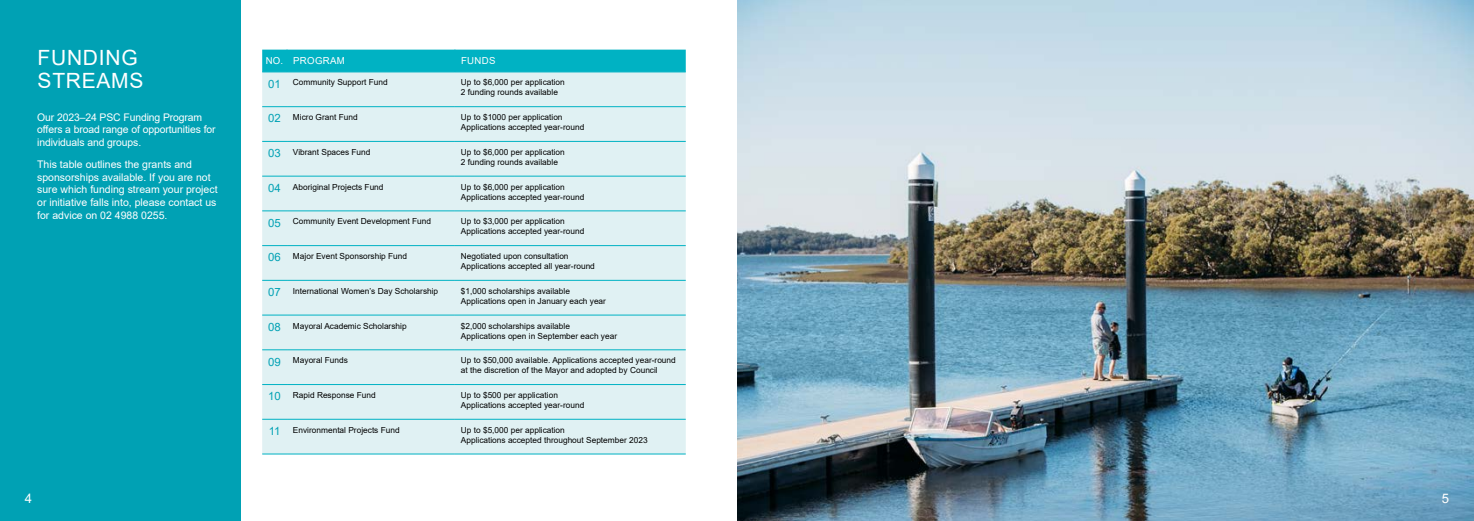
<style>
.page{position:relative;width:1474px;height:521px;background:#fff}
.page>*{position:absolute;margin:0;border:0;box-sizing:border-box;transform-origin:0 0}
.t1{font:21px/22.8px "Arial";letter-spacing:.035em;color:#fff}
.t2{font:13.12px "Arial";color:#fff}
.t3{font:10.5px/12.6px "Arial";color:#fff}
.t4{font:9.62px "Arial";letter-spacing:.035em;color:#fff}
.t5{font:8.31px/10px "Arial";color:#000}
.s1{font-size:11.38px;color:#00a1b4}
</style>
<div class="page">
<img style="left:737px;top:0;width:736px;height:521px">
<div style="left:0;top:0;width:241px;height:521px;background:#00a1b4"></div>
<div style="left:262px;top:73px;width:423px;height:381px;background:#e0f1f3"></div>
<svg style="left:262px;top:106px;width:25px;height:1px"></svg>
<hr style="left:287px;top:106px;width:168px;height:1px;background:#00b2c3">
<hr style="left:455px;top:106px;width:230px;height:1px;background:#00b2c3">
<svg style="left:262px;top:141px;width:25px;height:1px"></svg>
<hr style="left:287px;top:141px;width:168px;height:1px;background:#00b2c3">
<hr style="left:455px;top:141px;width:230px;height:1px;background:#00b2c3">
<svg style="left:262px;top:176px;width:25px;height:1px"></svg>
<hr style="left:287px;top:176px;width:168px;height:1px;background:#00b2c3">
<hr style="left:455px;top:176px;width:230px;height:1px;background:#00b2c3">
<svg style="left:262px;top:210px;width:25px;height:1px"></svg>
<hr style="left:287px;top:210px;width:168px;height:1px;background:#00b2c3">
<hr style="left:455px;top:210px;width:230px;height:1px;background:#00b2c3">
<svg style="left:262px;top:245px;width:25px;height:1px"></svg>
<hr style="left:287px;top:245px;width:168px;height:1px;background:#00b2c3">
<hr style="left:455px;top:245px;width:230px;height:1px;background:#00b2c3">
<svg style="left:262px;top:280px;width:25px;height:1px"></svg>
<hr style="left:287px;top:280px;width:168px;height:1px;background:#00b2c3">
<hr style="left:455px;top:280px;width:230px;height:1px;background:#00b2c3">
<svg style="left:262px;top:315px;width:25px;height:1px"></svg>
<hr style="left:287px;top:315px;width:168px;height:1px;background:#00b2c3">
<hr style="left:455px;top:315px;width:230px;height:1px;background:#00b2c3">
<svg style="left:262px;top:349px;width:25px;height:1px"></svg>
<hr style="left:287px;top:349px;width:168px;height:1px;background:#00b2c3">
<hr style="left:455px;top:349px;width:230px;height:1px;background:#00b2c3">
<svg style="left:262px;top:384px;width:25px;height:1px"></svg>
<hr style="left:287px;top:384px;width:168px;height:1px;background:#00b2c3">
<hr style="left:455px;top:384px;width:230px;height:1px;background:#00b2c3">
<svg style="left:262px;top:419px;width:25px;height:1px"></svg>
<hr style="left:287px;top:419px;width:168px;height:1px;background:#00b2c3">
<hr style="left:455px;top:419px;width:230px;height:1px;background:#00b2c3">
<svg style="left:262px;top:454px;width:25px;height:1px"></svg>
<hr style="left:287px;top:454px;width:168px;height:1px;background:#00b2c3">
<hr style="left:455px;top:454px;width:230px;height:1px;background:#00b2c3">
<svg style="left:262px;top:50px;width:423px;height:23px;background:#05b3c4"></svg>
<h1 class="t1" style="left:38px;top:46px;width:107px">FUNDING<br>STREAMS</h1>
<p class="t3" style="left:37px;top:110px;width:180px">Our 2023–24 PSC Funding Program offers a broad range of opportunities for individuals and groups.</p>
<p class="t3" style="left:37px;top:158px;width:182px">This table outlines the grants and sponsorships available. If you are not sure which funding stream your project or initiative falls into, please contact us for advice on 02 4988 0255.</p>
<p class="t4" style="left:266px;top:54px;width:81px">NO. PROGRAM</p>
<p class="t4" style="left:461px;top:54px;width:36px">FUNDS</p>
<p class="t5" style="left:268px;top:77px;width:121px"><span class="s1">01</span> Community Support Fund</p>
<p class="t5" style="left:461px;top:77px;width:105px">Up to $6,000 per application<br>2 funding rounds available</p>
<p class="t5" style="left:268px;top:112px;width:91px"><span class="s1">02</span> Micro Grant Fund</p>
<p class="t5" style="left:461px;top:112px;width:125px">Up to $1000 per application<br>Applications accepted year-round</p>
<p class="t5" style="left:268px;top:147px;width:104px"><span class="s1">03</span> Vibrant Spaces Fund</p>
<p class="t5" style="left:461px;top:147px;width:105px">Up to $6,000 per application<br>2 funding rounds available</p>
<p class="t5" style="left:268px;top:182px;width:117px"><span class="s1">04</span> Aboriginal Projects Fund</p>
<p class="t5" style="left:461px;top:182px;width:125px">Up to $6,000 per application<br>Applications accepted year-round</p>
<p class="t5" style="left:268px;top:216px;width:164px"><span class="s1">05</span> Community Event Development Fund</p>
<p class="t5" style="left:461px;top:216px;width:125px">Up to $3,000 per application<br>Applications accepted year-round</p>
<p class="t5" style="left:268px;top:251px;width:140px"><span class="s1">06</span> Major Event Sponsorship Fund</p>
<p class="t5" style="left:461px;top:251px;width:135px">Negotiated upon consultation<br>Applications accepted all year-round</p>
<p class="t5" style="left:268px;top:286px;width:171px"><span class="s1">07</span> International Women’s Day Scholarship</p>
<p class="t5" style="left:461px;top:286px;width:147px">$1,000 scholarships available<br>Applications open in January each year</p>
<p class="t5" style="left:268px;top:321px;width:140px"><span class="s1">08</span> Mayoral Academic Scholarship</p>
<p class="t5" style="left:461px;top:321px;width:158px">$2,000 scholarships available<br>Applications open in September each year</p>
<p class="t5" style="left:268px;top:355px;width:81px"><span class="s1">09</span> Mayoral Funds</p>
<p class="t5" style="left:461px;top:355px;width:216px">Up to $50,000 available. Applications accepted year-round at the discretion of the Mayor and adopted by Council</p>
<p class="t5" style="left:268px;top:390px;width:109px"><span class="s1">10</span> Rapid Response Fund</p>
<p class="t5" style="left:461px;top:390px;width:125px">Up to $500 per application<br>Applications accepted year-round</p>
<p class="t5" style="left:269px;top:425px;width:132px"><span class="s1">11</span> Environmental Projects Fund</p>
<p class="t5" style="left:461px;top:425px;width:188px">Up to $5,000 per application<br>Applications accepted throughout September 2023</p>
<h2 class="t2" style="left:25px;top:489px;width:9px">4</h2>
<h2 class="t2" style="left:1441px;top:489px;width:9px">5</h2>
</div>
